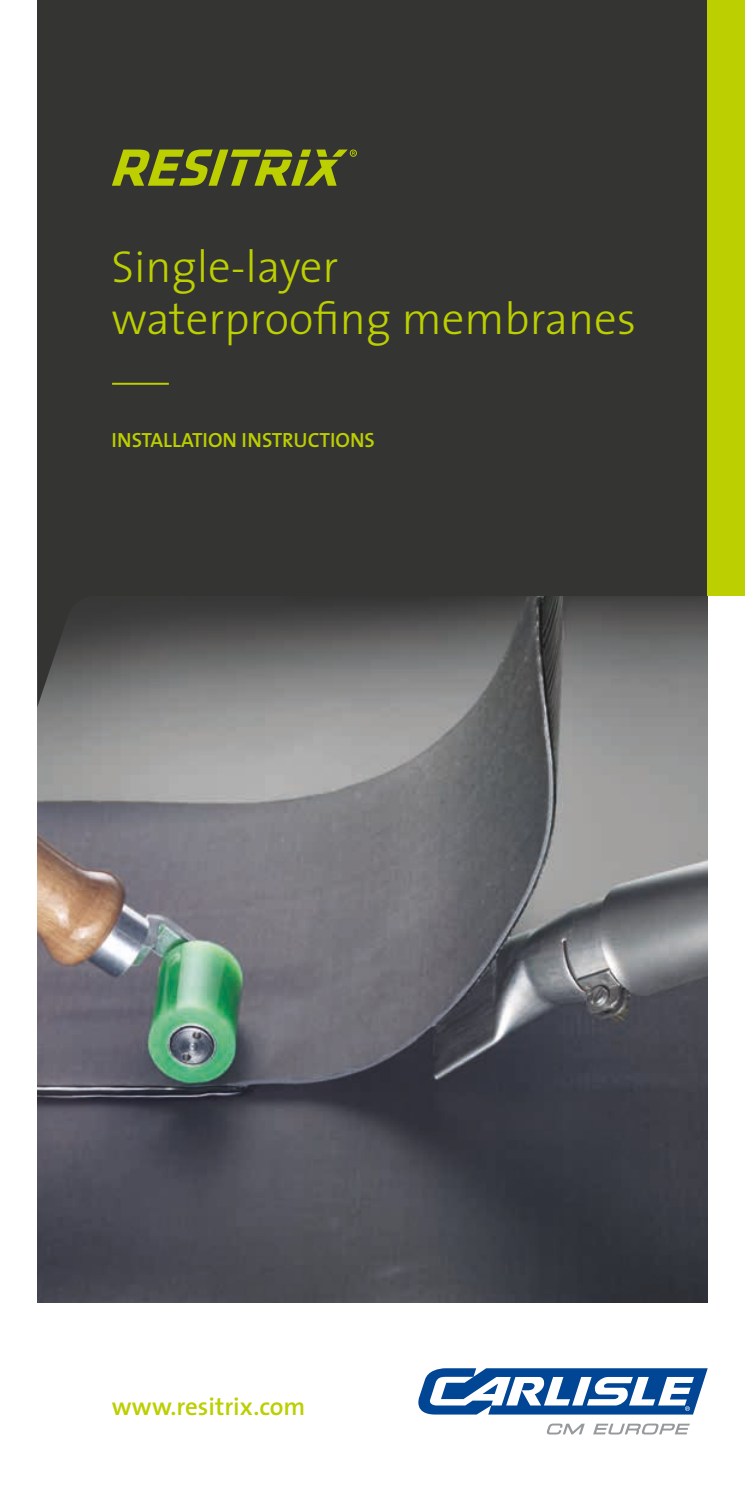
<style>
.page{position:relative;width:745px;height:1489px;background:#fff}
.page>*{position:absolute;margin:0;border:0;box-sizing:border-box;transform-origin:0 0}
.t1{font:300 45px/52.5px "The Sans";color:#bccf00}
.t2{font:600 25px "The Sans";color:#bccf00}
.t3{font:20.5px "The Sans Semi Bold Caps";color:#bccf00}
</style>
<div class="page">
<img style="left:37px;top:707px;width:670px;height:595px">
<div style="left:37px;top:0;width:707px;height:595px;background:#343433"></div>
<svg style="left:37px;top:595px;width:707px;height:112px;background:#6b6b6b"></svg>
<div style="left:707px;top:0;width:37px;height:595px;background:#bccf00"></div>
<svg style="left:418px;top:1368px;width:289px;height:46px"></svg>
<svg style="left:546px;top:1423px;width:38px;height:11px"></svg>
<svg style="left:593px;top:1423px;width:96px;height:11px"></svg>
<hr style="left:112px;top:383px;width:57px;height:2px;background:#bccf00">
<svg style="left:112px;top:149px;width:243px;height:37px"></svg>
<p class="t1" style="left:111px;top:239px;width:526px">Single-layer<br>waterproofing membranes</p>
<p class="t3" style="left:111px;top:423px;width:265px">INSTALLATION INSTRUCTIONS</p>
<p class="t2" style="left:112px;top:1384px;width:195px">www.resitrix.com</p>
</div>
